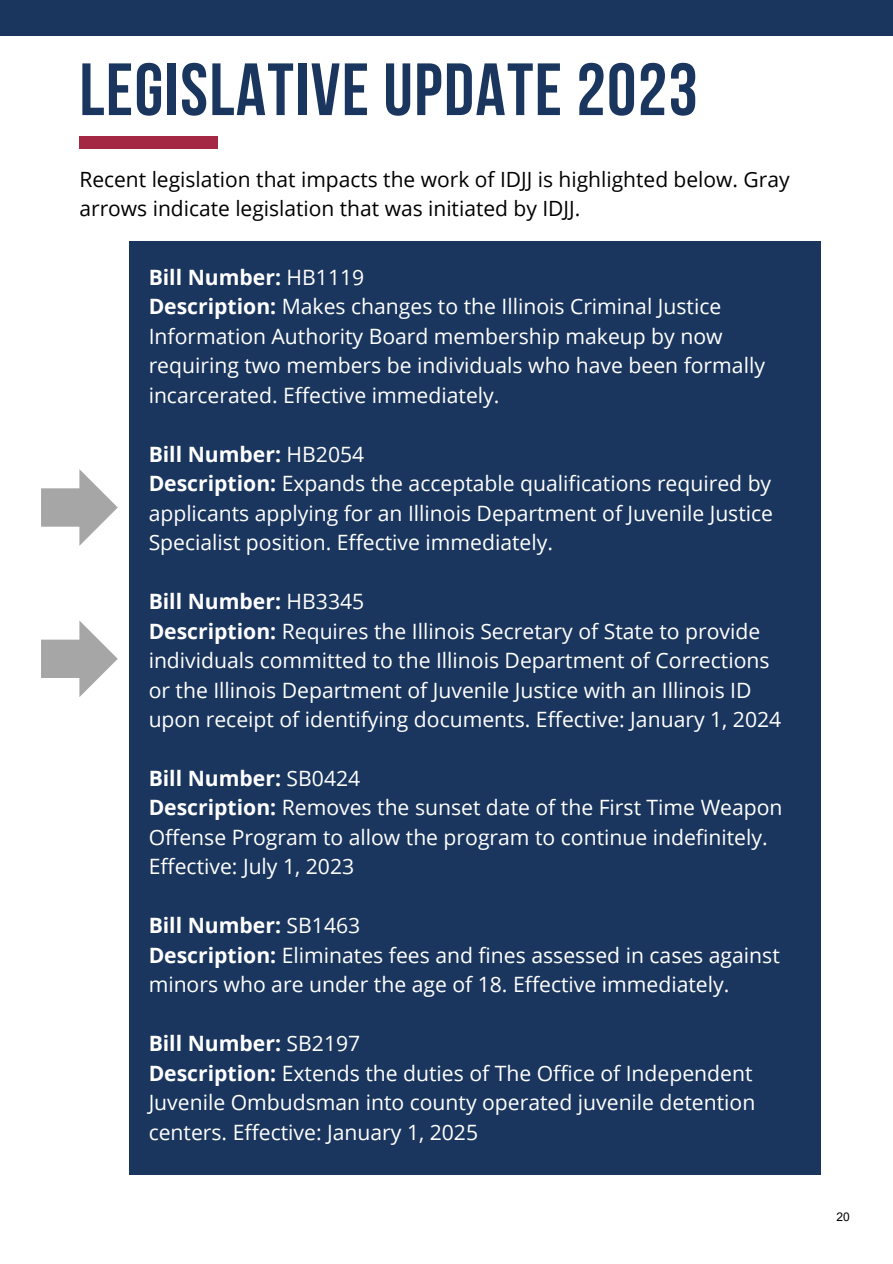
<style>
.page{position:relative;width:893px;height:1264px;background:#fff}
.page>*{position:absolute;margin:0;border:0;box-sizing:border-box;transform-origin:0 0}
.t1{font:700 73.8px "Bebas Neue";letter-spacing:.02em;color:#1a365e}
.t2{font:21.15px/29.4px "Open Sans";color:#fff}
.t3{font:700 21.15px "Open Sans";color:#fff}
.t4{font:21px/29.2px "Open Sans";color:#000}
.t5{font:12px "Arial";color:#000}
.s1{font-weight:400}
.s2{font-weight:700}
</style>
<div class="page">
<div style="left:0;top:0;width:892px;height:36px;background:#1a365e"></div>
<div style="left:79px;top:136px;width:139px;height:12px;background:#a42744"></div>
<div style="left:129px;top:241px;width:691px;height:933px;background:#1a365e"></div>
<svg style="left:41px;top:469px;width:77px;height:77px"></svg>
<svg style="left:41px;top:620px;width:77px;height:77px"></svg>
<p class="t1" style="left:79px;top:60px;width:619px">LEGISLATIVE UPDATE 2023</p>
<p class="t4" style="left:79px;top:164px;width:711px">Recent legislation that impacts the work of IDJJ is highlighted below. Gray arrows indicate legislation that was initiated by IDJJ.</p>
<p class="t3" style="left:149px;top:262px;width:217px">Bill Number: <span class="s1">HB1119</span></p>
<p class="t2" style="left:149px;top:291px;width:617px"><span class="s2">Description:</span> Makes changes to the Illinois Criminal Justice Information Authority Board membership makeup by now requiring two members be individuals who have been formally incarcerated. Effective immediately.</p>
<p class="t3" style="left:149px;top:439px;width:217px">Bill Number: <span class="s1">HB2054</span></p>
<p class="t2" style="left:149px;top:468px;width:626px;text-align:justify"><span class="s2">Description:</span> Expands the acceptable qualifications required by applicants applying for an Illinois Department of Juvenile Justice Specialist position. Effective immediately.</p>
<p class="t3" style="left:149px;top:586px;width:217px">Bill Number: <span class="s1">HB3345</span></p>
<p class="t2" style="left:149px;top:615px;width:634px"><span class="s2">Description:</span> Requires the Illinois Secretary of State to provide individuals committed to the Illinois Department of Corrections or the Illinois Department of Juvenile Justice with an Illinois ID upon receipt of identifying documents. Effective: January 1, 2024</p>
<p class="t3" style="left:149px;top:763px;width:213px">Bill Number: <span class="s1">SB0424</span></p>
<p class="t2" style="left:149px;top:792px;width:635px"><span class="s2">Description:</span> Removes the sunset date of the First Time Weapon<br>Offense Program to allow the program to continue indefinitely.<br>Effective: July 1, 2023</p>
<p class="t3" style="left:149px;top:910px;width:213px">Bill Number: <span class="s1">SB1463</span></p>
<p class="t2" style="left:149px;top:939px;width:632px"><span class="s2">Description:</span> Eliminates fees and fines assessed in cases against minors who are under the age of 18. Effective immediately.</p>
<p class="t3" style="left:149px;top:1028px;width:213px">Bill Number: <span class="s1">SB2197</span></p>
<p class="t2" style="left:149px;top:1057px;width:608px"><span class="s2">Description:</span> Extends the duties of The Office of Independent<br>Juvenile Ombudsman into county operated juvenile detention centers. Effective: January 1, 2025</p>
<p class="t5" style="left:836px;top:1208px;width:15px">20</p>
</div>
